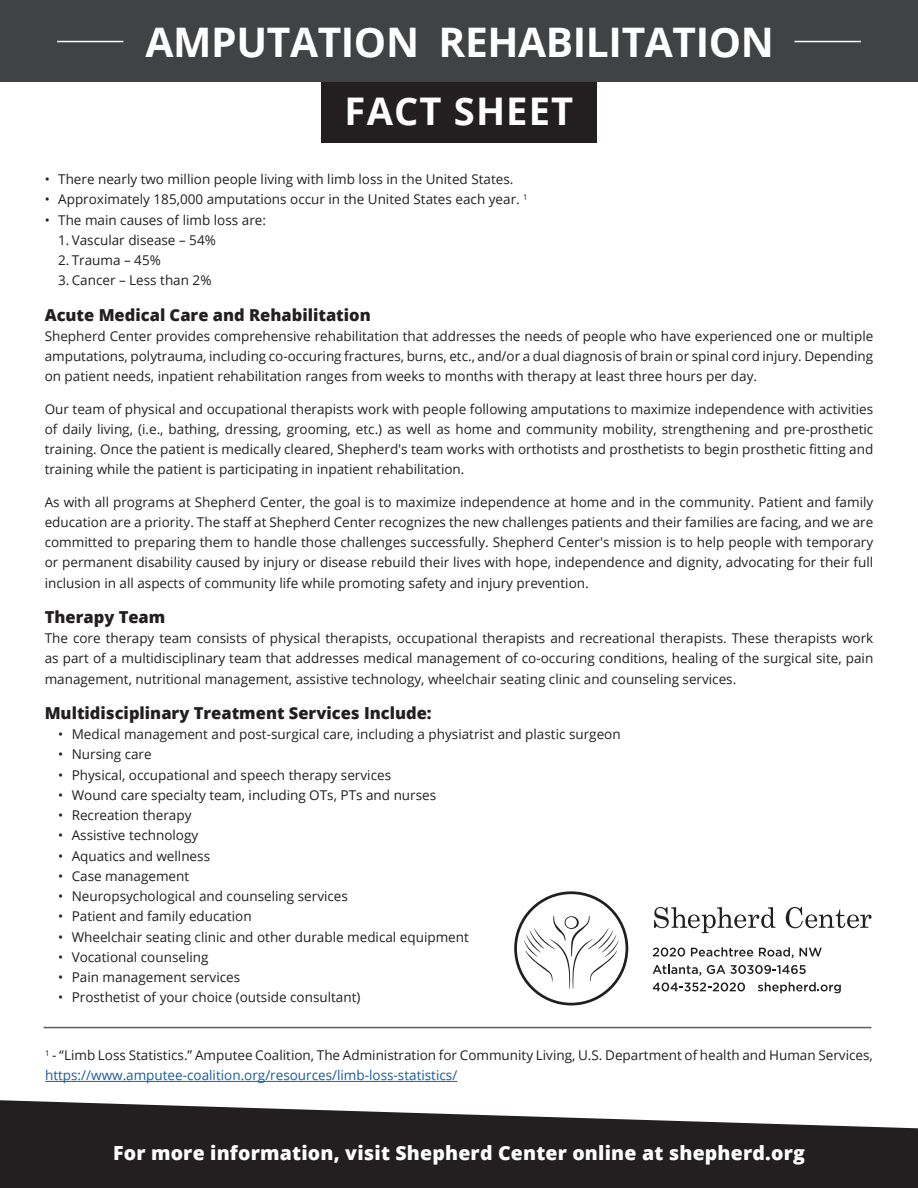
<style>
.page{position:relative;width:918px;height:1188px;background:#fff}
.page>*{position:absolute;margin:0;border:0;box-sizing:border-box;transform-origin:0 0}
.t1{font:700 40.8px "Open Sans";letter-spacing:-.01em;color:#fff}
.t2{font:700 38.1px "Open Sans";letter-spacing:.03em;color:#fff}
.t3{font:800 19.5px "Open Sans";letter-spacing:.01em;color:#fff}
.t4{font:800 16.5px "Open Sans";color:#231f20}
.t5{font:13.5px/20.2px "Open Sans";color:#231f20;text-align:justify}
.t6{font:13.5px "Open Sans";color:#175d9e}
</style>
<div class="page">
<div style="left:321px;top:0;width:276px;height:143px;background:#231f20"></div>
<div style="left:0;top:0;width:918px;height:82px;background:#414243"></div>
<hr style="left:57px;top:41px;width:66px;height:1px;background:#fff">
<hr style="left:795px;top:41px;width:66px;height:1px;background:#fff">
<hr style="left:45px;top:1081px;width:412px;height:1px;background:#175d9e">
<hr style="left:44px;top:1027px;width:827px;height:1px;background:#5f5f62">
<svg style="left:0;top:1100px;width:918px;height:88px;fill:#231f20"></svg>
<svg style="left:514px;top:891px;width:114px;height:114px"></svg>
<svg style="left:654px;top:907px;width:121px;height:26px"></svg>
<svg style="left:786px;top:907px;width:85px;height:21px"></svg>
<svg style="left:653px;top:948px;width:32px;height:9px"></svg>
<svg style="left:691px;top:947px;width:62px;height:10px"></svg>
<svg style="left:759px;top:947px;width:63px;height:11px"></svg>
<svg style="left:653px;top:965px;width:48px;height:11px"></svg>
<svg style="left:707px;top:965px;width:99px;height:9px"></svg>
<svg style="left:653px;top:982px;width:92px;height:9px"></svg>
<svg style="left:758px;top:982px;width:83px;height:11px"></svg>
<p class="t1" style="left:146px;top:13px;width:630px">AMPUTATION REHABILITATION</p>
<p class="t2" style="left:345px;top:85px;width:230px">FACT SHEET</p>
<p class="t5" style="left:45px;top:169px;width:470px">• There nearly two million people living with limb loss in the United States.</p>
<p class="t5" style="left:45px;top:189px;width:485px">• Approximately 185,000 amputations occur in the United States each year. <sup>1</sup></p>
<p class="t5" style="left:45px;top:209px;width:223px">• The main causes of limb loss are:</p>
<p class="t5" style="left:58px;top:230px;width:159px">1. Vascular disease – 54%</p>
<p class="t5" style="left:58px;top:250px;width:104px">2. Trauma – 45%</p>
<p class="t5" style="left:58px;top:270px;width:155px">3. Cancer – Less than 2%</p>
<p class="t4" style="left:45px;top:302px;width:328px">Acute Medical Care and Rehabilitation</p>
<p class="t5" style="left:45px;top:326px;width:830px">Shepherd Center provides comprehensive rehabilitation that addresses the needs of people who have experienced one or multiple amputations, polytrauma, including co-occuring fractures, burns, etc., and/or a dual diagnosis of brain or spinal cord injury. Depending on patient needs, inpatient rehabilitation ranges from weeks to months with therapy at least three hours per day.</p>
<p class="t5" style="left:45px;top:398px;width:830px">Our team of physical and occupational therapists work with people following amputations to maximize independence with activities of daily living, (i.e., bathing, dressing, grooming, etc.) as well as home and community mobility, strengthening and pre-prosthetic training. Once the patient is medically cleared, Shepherd's team works with orthotists and prosthetists to begin prosthetic fitting and training while the patient is participating in inpatient rehabilitation.</p>
<p class="t5" style="left:45px;top:491px;width:830px">As with all programs at Shepherd Center, the goal is to maximize independence at home and in the community. Patient and family education are a priority. The staff at Shepherd Center recognizes the new challenges patients and their families are facing, and we are committed to preparing them to handle those challenges successfully. Shepherd Center's mission is to help people with temporary or permanent disability caused by injury or disease rebuild their lives with hope, independence and dignity, advocating for their full inclusion in all aspects of community life while promoting safety and injury prevention.</p>
<p class="t4" style="left:45px;top:604px;width:122px">Therapy Team</p>
<p class="t5" style="left:45px;top:628px;width:830px">The core therapy team consists of physical therapists, occupational therapists and recreational therapists. These therapists work as part of a multidisciplinary team that addresses medical management of co-occuring conditions, healing of the surgical site, pain management, nutritional management, assistive technology, wheelchair seating clinic and counseling services.</p>
<p class="t4" style="left:45px;top:700px;width:388px">Multidisciplinary Treatment Services Include:</p>
<p class="t5" style="left:58px;top:724px;width:564px">• Medical management and post-surgical care, including a physiatrist and plastic surgeon</p>
<p class="t5" style="left:58px;top:744px;width:95px">• Nursing care</p>
<p class="t5" style="left:58px;top:764px;width:334px">• Physical, occupational and speech therapy services</p>
<p class="t5" style="left:58px;top:785px;width:380px">• Wound care specialty team, including OTs, PTs and nurses</p>
<p class="t5" style="left:58px;top:805px;width:135px">• Recreation therapy</p>
<p class="t5" style="left:58px;top:825px;width:142px">• Assistive technology</p>
<p class="t5" style="left:58px;top:845px;width:153px">• Aquatics and wellness</p>
<p class="t5" style="left:58px;top:866px;width:133px">• Case management</p>
<p class="t5" style="left:58px;top:886px;width:291px">• Neuropsychological and counseling services</p>
<p class="t5" style="left:58px;top:906px;width:195px">• Patient and family education</p>
<p class="t5" style="left:58px;top:926px;width:412px">• Wheelchair seating clinic and other durable medical equipment</p>
<p class="t5" style="left:58px;top:947px;width:152px">• Vocational counseling</p>
<p class="t5" style="left:58px;top:967px;width:184px">• Pain management services</p>
<p class="t5" style="left:58px;top:987px;width:304px">• Prosthetist of your choice (outside consultant)</p>
<p class="t5" style="left:45px;top:1045px;width:829px"><sup>1</sup> - “Limb Loss Statistics.” Amputee Coalition, The Administration for Community Living, U.S. Department of health and Human Services,</p>
<p class="t6" style="left:45px;top:1066px;width:414px">https://www.amputee-coalition.org/resources/limb-loss-statistics/</p>
<p class="t3" style="left:113px;top:1138px;width:693px">For more information, visit Shepherd Center online at shepherd.org</p>
</div>
